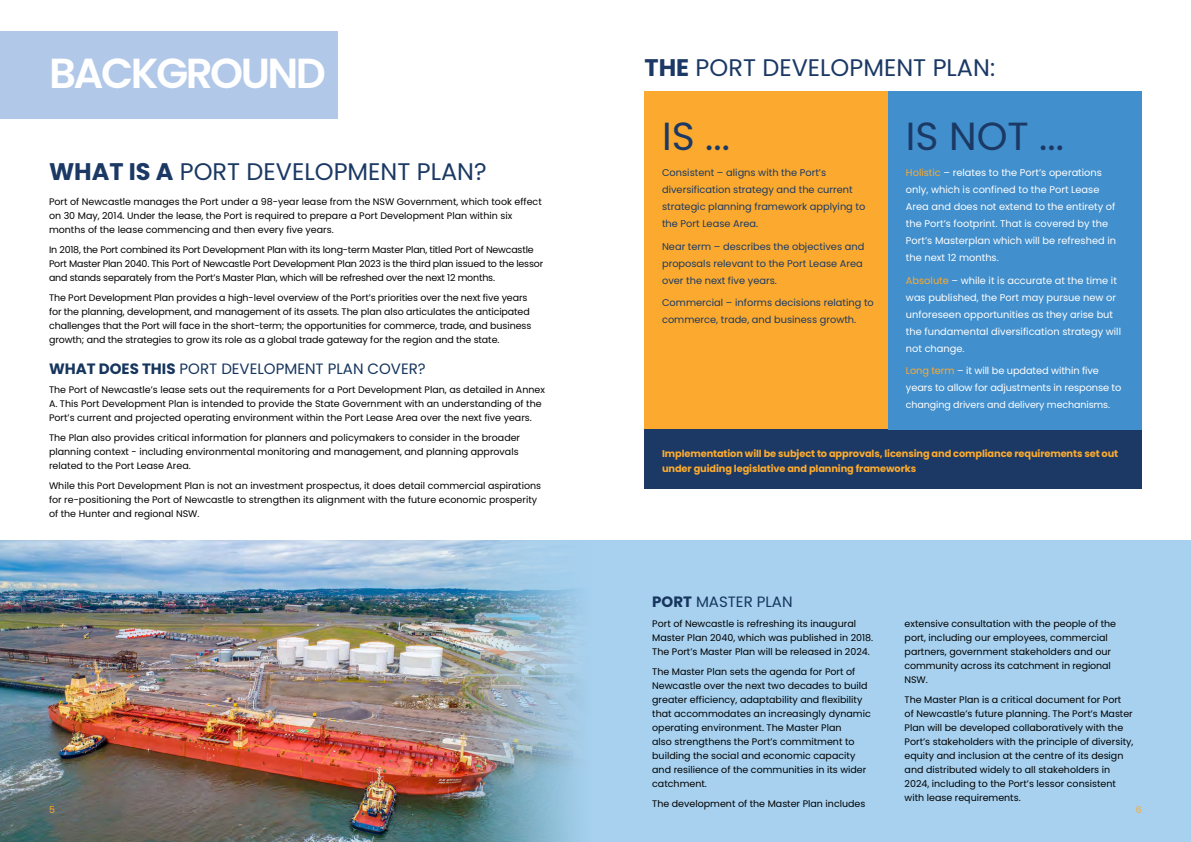
<style>
.page{position:relative;width:1191px;height:842px;background:#fff}
.page>*{position:absolute;margin:0;border:0;box-sizing:border-box;transform-origin:0 0}
.t1{font:600 42px "Poppins";letter-spacing:-.06em;color:#fff}
.t2{font:39.2px "Poppins";color:#1b3964}
.t3{font:24px "Poppins";color:#1b3964}
.t4{font:15px "Poppins";color:#16355d}
.t5{font:9.8px/17px "Poppins";color:#fff}
.t6{font:9.8px/17px "Poppins";color:#1b3964}
.t7{font:700 9.8px/14.5px "Poppins";letter-spacing:-.01em;color:#fbaa2f}
.t8{font:9.5px/14px "Poppins";color:#000}
.t9{font:9.5px/14px "Poppins";letter-spacing:-.02em;color:#000}
.t10{font:9.5px "Poppins";letter-spacing:-.01em;color:#fff}
.t11{font:9.5px "Poppins";color:#fbaa2f}
.s1{font-weight:700}
.s2{color:#fbaa2f}
</style>
<div class="page">
<div style="left:0;top:540px;width:1191px;height:302px;background:#a7d1ef"></div>
<img style="left:0;top:540px;width:459px;height:302px">
<div style="left:0;top:32px;width:337px;height:87px;background:#b1c8e8"></div>
<img style="left:459px;top:540px;width:121px;height:302px">
<div style="left:644px;top:91px;width:249px;height:338px;background:#fbaa2f"></div>
<div style="left:644px;top:429px;width:498px;height:60px;background:#1b3964"></div>
<div style="left:888px;top:91px;width:254px;height:339px;background:#418fcd"></div>
<h1 class="t1" style="left:49px;top:49px;width:278px">BACKGROUND</h1>
<h3 class="t3" style="left:49px;top:158px;width:439px"><span class="s1">WHAT IS A</span> PORT DEVELOPMENT PLAN?</h3>
<p class="t8" style="left:49px;top:195px;width:494px">Port of Newcastle manages the Port under a 98-year lease from the NSW Government, which took effect on 30 May, 2014. Under the lease, the Port is required to prepare a Port Development Plan within six months of the lease commencing and then every five years.</p>
<p class="t9" style="left:49px;top:243px;width:496px">In 2018, the Port combined its Port Development Plan with its long-term Master Plan, titled Port of Newcastle<br>Port Master Plan 2040. This Port of Newcastle Port Development Plan 2023 is the third plan issued to the lessor and stands separately from the Port’s Master Plan, which will be refreshed over the next 12 months.</p>
<p class="t8" style="left:49px;top:290px;width:484px">The Port Development Plan provides a high-level overview of the Port’s priorities over the next five years for the planning, development, and management of its assets. The plan also articulates the anticipated challenges that the Port will face in the short-term; the opportunities for commerce, trade, and business growth; and the strategies to grow its role as a global trade gateway for the region and the state.</p>
<h3 class="t4" style="left:49px;top:360px;width:378px"><span class="s1">WHAT DOES THIS</span> PORT DEVELOPMENT PLAN COVER?</h3>
<p class="t8" style="left:49px;top:383px;width:497px">The Port of Newcastle’s lease sets out the requirements for a Port Development Plan, as detailed in Annex<br>A. This Port Development Plan is intended to provide the State Government with an understanding of the<br>Port’s current and projected operating environment within the Port Lease Area over the next five years.</p>
<p class="t8" style="left:49px;top:431px;width:473px">The Plan also provides critical information for planners and policymakers to consider in the broader planning context - including environmental monitoring and management, and planning approvals related to the Port Lease Area.</p>
<p class="t8" style="left:49px;top:478px;width:493px">While this Port Development Plan is not an investment prospectus, it does detail commercial aspirations for re-positioning the Port of Newcastle to strengthen its alignment with the future economic prosperity of the Hunter and regional NSW.</p>
<h3 class="t3" style="left:644px;top:54px;width:352px"><span class="s1">THE</span> PORT DEVELOPMENT PLAN:</h3>
<h2 class="t2" style="left:662px;top:113px;width:69px">IS ...</h2>
<p class="t6" style="left:662px;top:164px;width:205px">Consistent – aligns with the Port’s diversification strategy and the current strategic planning framework applying to the Port Lease Area.</p>
<p class="t6" style="left:662px;top:238px;width:204px">Near term – describes the objectives and proposals relevant to the Port Lease Area over the next five years.</p>
<p class="t6" style="left:662px;top:295px;width:213px">Commercial – informs decisions relating to commerce, trade, and business growth.</p>
<h2 class="t2" style="left:906px;top:113px;width:159px">IS NOT ...</h2>
<p class="t5" style="left:906px;top:164px;width:211px"><span class="s2">Holistic</span> – relates to the Port’s operations only, which is confined to the Port Lease Area and does not extend to the entirety of the Port’s footprint. That is covered by the Port’s Masterplan which will be refreshed in the next 12 months.</p>
<p class="t5" style="left:906px;top:272px;width:217px"><span class="s2">Absolute</span> – while it is accurate at the time it was published, the Port may pursue new or unforeseen opportunities as they arise but the fundamental diversification strategy will not change.</p>
<p class="t5" style="left:906px;top:363px;width:217px"><span class="s2">Long term</span> – it will be updated within five years to allow for adjustments in response to</p>
<p class="t10" style="left:906px;top:400px;width:206px">changing drivers and delivery mechanisms.</p>
<p class="t7" style="left:662px;top:446px;width:457px">Implementation will be subject to approvals, licensing and compliance requirements set out under guiding legislative and planning frameworks</p>
<h3 class="t4" style="left:652px;top:593px;width:142px"><span class="s1">PORT</span> MASTER PLAN</h3>
<p class="t8" style="left:652px;top:617px;width:222px">Port of Newcastle is refreshing its inaugural<br>Master Plan 2040, which was published in 2018.<br>The Port’s Master Plan will be released in 2024.</p>
<p class="t8" style="left:652px;top:665px;width:220px">The Master Plan sets the agenda for Port of Newcastle over the next two decades to build greater efficiency, adaptability and flexibility that accommodates an increasingly dynamic operating environment. The Master Plan<br>also strengthens the Port’s commitment to building the social and economic capacity and resilience of the communities in its wider catchment.</p>
<p class="t8" style="left:652px;top:796px;width:215px">The development of the Master Plan includes</p>
<p class="t8" style="left:904px;top:617px;width:213px">extensive consultation with the people of the port, including our employees, commercial partners, government stakeholders and our community across its catchment in regional NSW.</p>
<p class="t8" style="left:904px;top:693px;width:230px">The Master Plan is a critical document for Port<br>of Newcastle’s future planning. The Port’s Master Plan will be developed collaboratively with the Port’s stakeholders with the principle of diversity, equity and inclusion at the centre of its design and distributed widely to all stakeholders in 2024, including to the Port’s lessor consistent with lease requirements.</p>
<p class="t11" style="left:49px;top:804px;width:7px">5</p>
<p class="t11" style="left:1136px;top:804px;width:8px">6</p>
</div>
